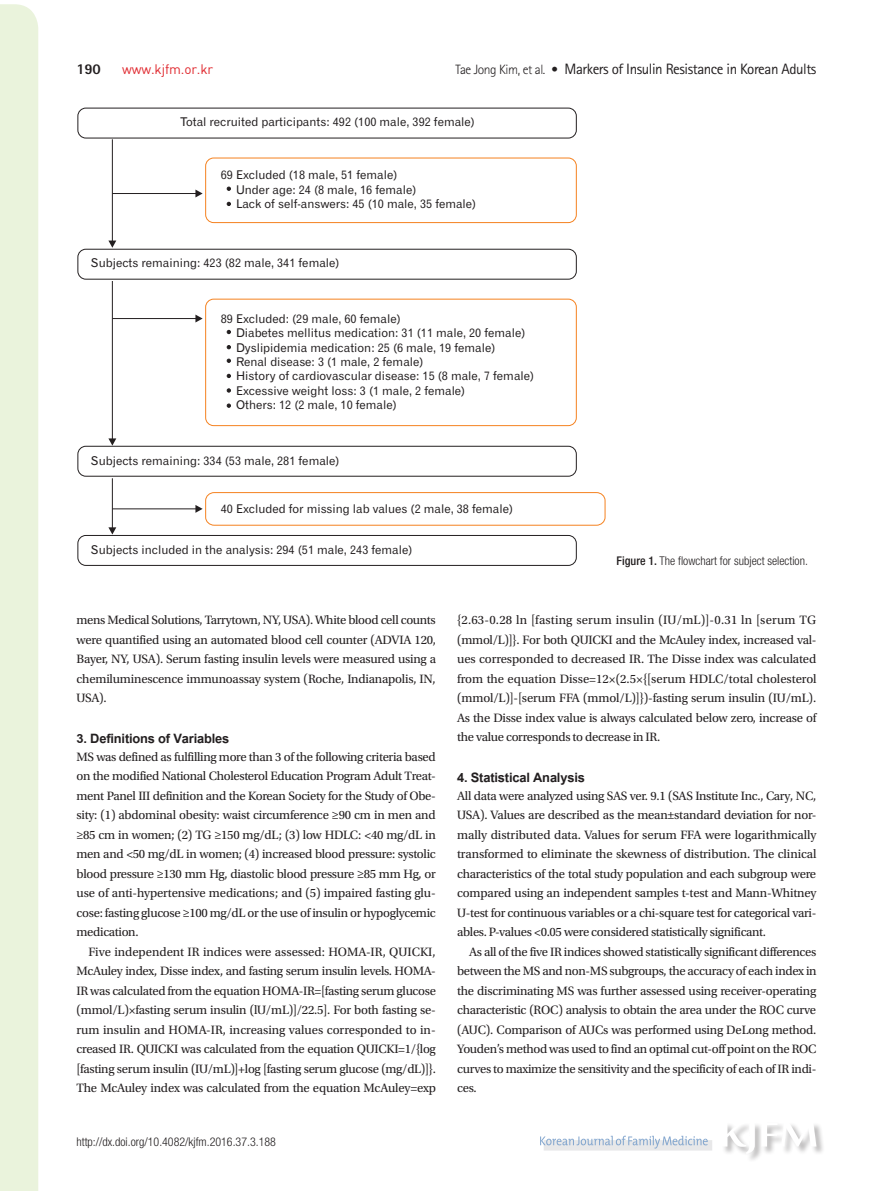
<style>
.page{position:relative;width:893px;height:1191px;background:#fff}
.page>*{position:absolute;margin:0;border:0;box-sizing:border-box;transform-origin:0 0}
.본문-중제목{font:700 18px "Utsaah";letter-spacing:-.01em;color:#231f20}
.하시라{font:15px "Rotis Sans Serif Std";letter-spacing:-.03em;color:#231f20}
.t1{font:800 15px "Rotis Sans Serif Std";color:#231f20}
.t2{font:13.5px "Dinreg";letter-spacing:-.01em;color:#e02a30}
.본문{font:12.75px/19.5px "Utopia Std";letter-spacing:-.025em;color:#231f20;text-align:justify}
.t3{font:12px/14.4px "Gothic 720 BT Roman B";color:#231f20}
.표_본문{font:300 condensed 12px "Helvetica Neue LT Std";color:#231f20}
.s1{font-weight:300;font-size:13.5px}
.s2{font-weight:500}
</style>
<div class="page">
<div style="left:0;top:4px;width:38px;height:1187px;background:#eaf3dc"></div>
<div style="left:721px;top:1122px;width:104px;height:40px;background:#231f20;opacity:.3"></div>
<svg style="left:722px;top:1122px;width:94px;height:32px"></svg>
<div style="left:544px;top:1140px;width:168px;height:10px;background:#e8e8e9"></div>
<svg style="left:540px;top:1135px;width:168px;height:13px"></svg>
<svg style="left:227px;top:187px;width:4px;height:3px"></svg>
<svg style="left:227px;top:202px;width:4px;height:4px"></svg>
<svg style="left:227px;top:330px;width:4px;height:4px"></svg>
<svg style="left:227px;top:345px;width:4px;height:4px"></svg>
<div style="left:77px;top:108px;width:500px;height:30px;border:1px solid #231f20;border-radius:8px"></div>
<div style="left:205px;top:158px;width:372px;height:65px;border:1px solid #f58220;border-radius:8px"></div>
<div style="left:77px;top:249px;width:500px;height:30px;border:1px solid #231f20;border-radius:8px"></div>
<div style="left:205px;top:299px;width:372px;height:127px;border:1px solid #f58220;border-radius:8px"></div>
<div style="left:77px;top:446px;width:500px;height:30px;border:1px solid #231f20;border-radius:8px"></div>
<div style="left:205px;top:492px;width:400px;height:33px;border:1px solid #f58220;border-radius:8px"></div>
<div style="left:77px;top:535px;width:500px;height:31px;border:1px solid #231f20;border-radius:8px"></div>
<svg style="left:227px;top:359px;width:4px;height:3px"></svg>
<svg style="left:227px;top:374px;width:4px;height:4px"></svg>
<svg style="left:227px;top:389px;width:4px;height:3px"></svg>
<svg style="left:227px;top:404px;width:4px;height:3px"></svg>
<hr style="left:112px;top:139px;width:1px;height:102px;background:#231f20">
<svg style="left:108px;top:240px;width:8px;height:8px"></svg>
<hr style="left:112px;top:281px;width:1px;height:158px;background:#231f20">
<svg style="left:108px;top:438px;width:8px;height:7px"></svg>
<hr style="left:112px;top:478px;width:1px;height:50px;background:#231f20">
<svg style="left:108px;top:527px;width:8px;height:7px"></svg>
<hr style="left:112px;top:193px;width:84px;height:1px;background:#231f20">
<svg style="left:195px;top:189px;width:8px;height:8px"></svg>
<hr style="left:112px;top:318px;width:84px;height:1px;background:#231f20">
<svg style="left:195px;top:314px;width:8px;height:8px"></svg>
<hr style="left:112px;top:508px;width:84px;height:1px;background:#231f20">
<svg style="left:195px;top:505px;width:8px;height:8px"></svg>
<p class="t1" style="left:77px;top:60px;width:26px">190</p>
<p class="t2" style="left:122px;top:61px;width:93px">www.kjfm.or.kr</p>
<p class="하시라" style="left:455px;top:60px;width:363px"><span class="s1">Tae Jong Kim, et al. •</span> Markers of Insulin Resistance in Korean Adults</p>
<p class="t3" style="left:180px;top:116px;width:296px">Total recruited participants: 492 (100 male, 392 female)</p>
<p class="t3" style="left:236px;top:169px;width:242px;text-indent:-15px">69 Excluded (18 male, 51 female)<br>Under age: 24 (8 male, 16 female)<br>Lack of self-answers: 45 (10 male, 35 female)</p>
<p class="t3" style="left:91px;top:257px;width:250px">Subjects remaining: 423 (82 male, 341 female)</p>
<p class="t3" style="left:236px;top:312px;width:300px;text-indent:-15px">89 Excluded: (29 male, 60 female)<br>Diabetes mellitus medication: 31 (11 male, 20 female)<br>Dyslipidemia medication: 25 (6 male, 19 female)<br>Renal disease: 3 (1 male, 2 female)<br>History of cardiovascular disease: 15 (8 male, 7 female)<br>Excessive weight loss: 3 (1 male, 2 female)<br>Others: 12 (2 male, 10 female)</p>
<p class="t3" style="left:91px;top:454px;width:250px">Subjects remaining: 334 (53 male, 281 female)</p>
<p class="t3" style="left:221px;top:502px;width:294px">40 Excluded for missing lab values (2 male, 38 female)</p>
<p class="t3" style="left:91px;top:543px;width:323px">Subjects included in the analysis: 294 (51 male, 243 female)</p>
<p class="표_본문" style="left:617px;top:554px;width:193px"><span class="s2">Figure 1.</span> The flowchart for subject selection.</p>
<p class="본문" style="left:77px;top:610px;width:361px">mens Medical Solutions, Tarrytown, NY, USA). White blood cell counts were quantified using an automated blood cell counter (ADVIA 120, Bayer, NY, USA). Serum fasting insulin levels were measured using a chemiluminescence immunoassay system (Roche, Indianapolis, IN, USA).</p>
<p class="본문-중제목" style="left:77px;top:729px;width:154px">3. Definitions of Variables</p>
<p class="본문" style="left:77px;top:747px;width:361px">MS was defined as fulfilling more than 3 of the following criteria based on the modified National Cholesterol Education Program Adult Treat&shy;ment Panel III definition and the Korean Society for the Study of Obe&shy;sity: (1) abdominal obesity: waist circumference ≥90 cm in men and ≥85 cm in women; (2) TG ≥150 mg/dL; (3) low HDLC: &lt;40 mg/dL in men and &lt;50 mg/dL in women; (4) increased blood pressure: systolic blood pressure ≥130 mm Hg, diastolic blood pressure ≥85 mm Hg, or use of anti-hypertensive medications; and (5) impaired fasting glu&shy;cose: fasting glucose ≥100 mg/dL or the use of insulin or hypoglycemic medication.</p>
<p class="본문" style="left:77px;top:942px;width:361px;text-indent:12px">Five independent IR indices were assessed: HOMA-IR, QUICKI, McAuley index, Disse index, and fasting serum insulin levels. HOMA-IR was calculated from the equation HOMA-IR=[fasting serum glucose (mmol/L)×fasting serum insulin (lU/mL)]/22.5]. For both fasting se&shy;rum insulin and HOMA-IR, increasing values corresponded to in&shy;creased IR. QUICKI was calculated from the equation QUICKI=1/{log [fasting serum insulin (IU/mL)]+log [fasting serum glucose (mg/dL)]}.<br>The McAuley index was calculated from the equation McAuley=exp</p>
<p class="표_본문" style="left:77px;top:1134px;width:201px">http://dx.doi.org/10.4082/kjfm.2016.37.3.188</p>
<p class="본문" style="left:457px;top:610px;width:361px">{2.63-0.28 ln [fasting serum insulin (IU/mL)]-0.31 ln [serum TG (mmol/L)]}. For both QUICKI and the McAuley index, increased val&shy;ues corresponded to decreased IR. The Disse index was calculated from the equation Disse=12×(2.5×{[serum HDLC/total cholesterol (mmol/L)]-[serum FFA (mmol/L)]})-fasting serum insulin (IU/mL).<br>As the Disse index value is always calculated below zero, increase of the value corresponds to decrease in IR.</p>
<p class="본문-중제목" style="left:457px;top:768px;width:129px">4. Statistical Analysis</p>
<p class="본문" style="left:457px;top:786px;width:361px">All data were analyzed using SAS ver. 9.1 (SAS Institute Inc., Cary, NC, USA). Values are described as the mean±standard deviation for nor&shy;mally distributed data. Values for serum FFA were logarithmically transformed to eliminate the skewness of distribution. The clinical characteristics of the total study population and each subgroup were compared using an independent samples t-test and Mann-Whitney U-test for continuous variables or a chi-square test for categorical vari&shy;ables. P-values &lt;0.05 were considered statistically significant.</p>
<p class="본문" style="left:457px;top:942px;width:361px;text-indent:12px">As all of the five IR indices showed statistically significant differences between the MS and non-MS subgroups, the accuracy of each index in the discriminating MS was further assessed using receiver-operating characteristic (ROC) analysis to obtain the area under the ROC curve (AUC). Comparison of AUCs was performed using DeLong method.<br>Youden’s method was used to find an optimal cut-off point on the ROC curves to maximize the sensitivity and the specificity of each of IR indi&shy;ces.</p>
</div>
